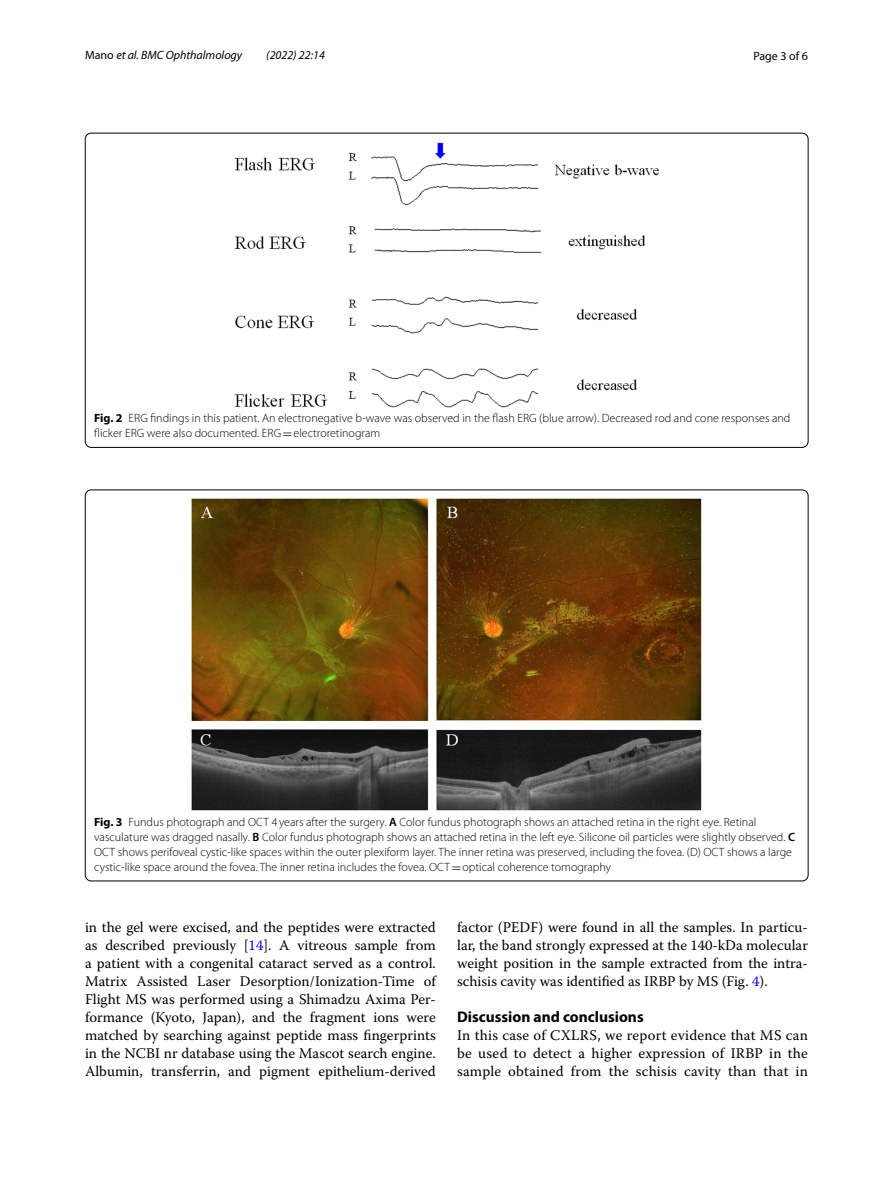
<style>
.page{position:relative;width:893px;height:1187px;background:#fff}
.page>*{position:absolute;margin:0;border:0;box-sizing:border-box;transform-origin:0 0}
.t1{font:700 15.45px "Myriad Pro";color:#000}
.t2{font:14.7px/18px "Warnock Pro";letter-spacing:.005em;color:#000;text-align:justify}
.t3{font:300 12px/15px "Myriad Pro";color:#000}
.t4{font:italic 12px "Myriad Pro";color:#000}
.t5{font:12px "Myriad Pro";color:#000}
.s1{font-style:normal}
.s2{font-weight:700}
.s3{font-family:"MTSY";font-weight:400}
.s4{font-weight:600}
.s5{color:#00f}
</style>
<div class="page">
<img style="left:234px;top:142px;width:425px;height:265px">
<img style="left:191px;top:499px;width:511px;height:311px">
<p class="t4" style="left:85px;top:48px;width:159px"><span class="s1">Mano</span> et al. BMC Ophthalmology</p>
<p class="t4" style="left:266px;top:48px;width:60px">(2022) 22:14</p>
<p class="t5" style="left:753px;top:48px;width:56px">Page 3 of 6</p>
<p class="t3" style="left:94px;top:411px;width:698px"><span class="s2">Fig. 2</span> ERG findings in this patient. An electronegative b-wave was observed in the flash ERG (blue arrow). Decreased rod and cone responses and flicker ERG were also documented. ERG<span class="s3">=</span>electroretinogram</p>
<p class="t3" style="left:94px;top:814px;width:702px"><span class="s2">Fig. 3</span> Fundus photograph and OCT 4 years after the surgery. <span class="s4">A</span> Color fundus photograph shows an attached retina in the right eye. Retinal vasculature was dragged nasally. <span class="s4">B</span> Color fundus photograph shows an attached retina in the left eye. Silicone oil particles were slightly observed. <span class="s4">C </span>OCT shows perifoveal cystic-like spaces within the outer plexiform layer. The inner retina was preserved, including the fovea. (D) OCT shows a large cystic-like space around the fovea. The inner retina includes the fovea. OCT<span class="s3">=</span>optical coherence tomography</p>
<p class="t2" style="left:85px;top:917px;width:352px">in the gel were excised, and the peptides were extracted as described previously [<span class="s5">14</span>]. A vitreous sample from a patient with a congenital cataract served as a control.<br>Matrix Assisted Laser Desorption/Ionization-Time of Flight MS was performed using a Shimadzu Axima Per&shy;formance (Kyoto, Japan), and the fragment ions were matched by searching against peptide mass fingerprints in the NCBI nr database using the Mascot search engine.<br>Albumin, transferrin, and pigment epithelium-derived</p>
<p class="t2" style="left:457px;top:917px;width:352px">factor (PEDF) were found in all the samples. In particu&shy;lar, the band strongly expressed at the 140-kDa molecular weight position in the sample extracted from the intra&shy;schisis cavity was identified as IRBP by MS (Fig. <span class="s5">4</span>).</p>
<p class="t1" style="left:457px;top:1006px;width:188px">Discussion and conclusions</p>
<p class="t2" style="left:457px;top:1025px;width:352px">In this case of CXLRS, we report evidence that MS can be used to detect a higher expression of IRBP in the sample obtained from the schisis cavity than that in</p>
</div>
